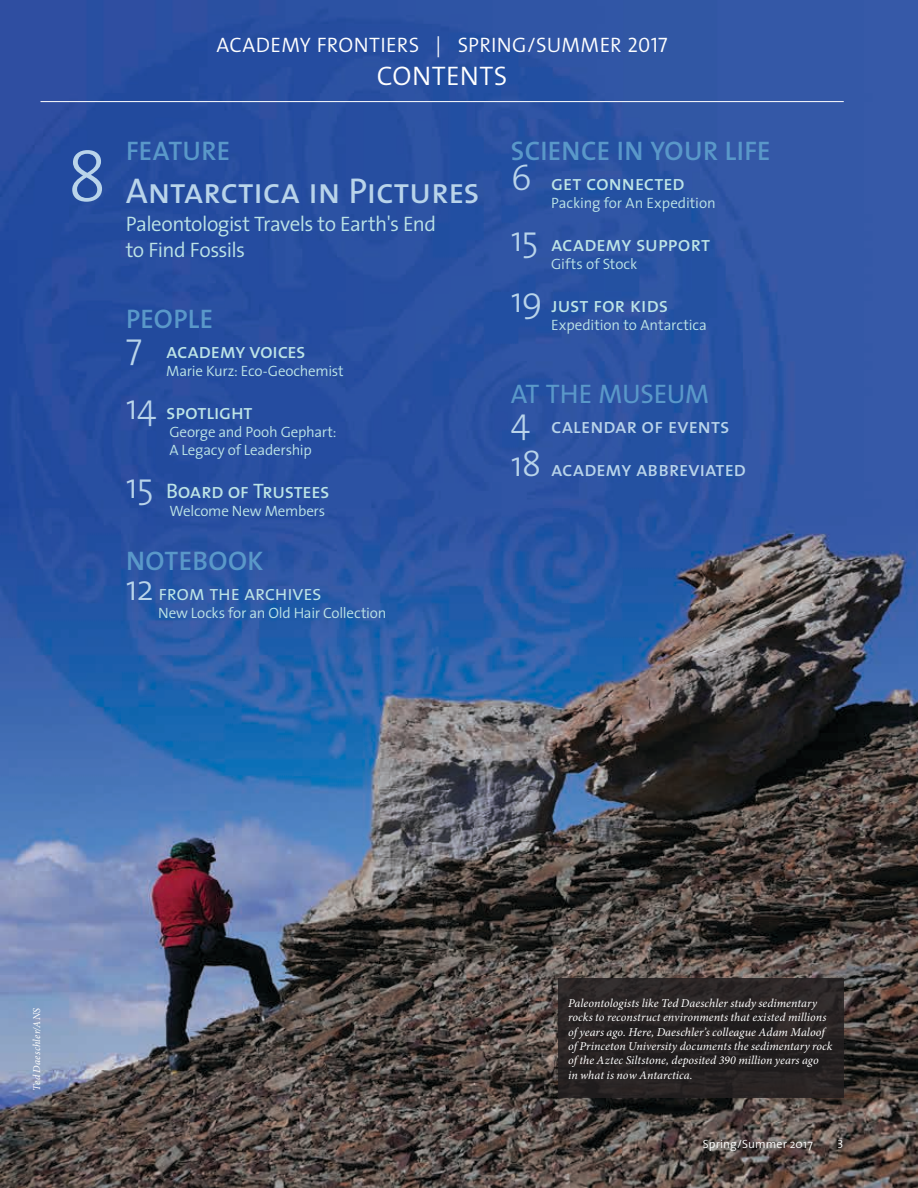
<style>
.page{position:relative;width:918px;height:1188px;background:#fff}
.page>*{position:absolute;margin:0;border:0;box-sizing:border-box;transform-origin:0 0}
.t1{font:300 72px "The Sans";color:#b9d4ea}
.t2{font:36px "The Sans Regular Caps";letter-spacing:-.015em;color:#b9d4ea}
.t3{font:600 27px "The Sans";letter-spacing:.01em;color:#5a98c9}
.t4{font:27px "The Sans Regular Caps";letter-spacing:-.015em;color:#5a98c9}
.t5{font:27px "The Sans Semi Light Caps";letter-spacing:.02em;color:#fff}
.t6{font:21px "The Sans Regular Caps";letter-spacing:-.025em;color:#bde4e6}
.t7{font:300 21px/25.2px "The Sans";letter-spacing:-.03em;color:#bde4e6}
.t8{font:21px/43.2px "The Sans Regular Caps";letter-spacing:-.015em;color:#b9d4ea}
.t9{font:21px "The Sans Semi Light Caps";letter-spacing:.01em;color:#fff}
.t10{font:21px "The Sans Semi Light Caps";letter-spacing:-.03em;color:#bde4e6}
.t11{font:300 15px/18px "The Sans";letter-spacing:-.015em;color:#bde4e6}
.t12{font:italic 12px/14.4px "Minion Pro";color:#fff}
.t13{font:300 12px "The Sans";letter-spacing:.005em;color:#fff}
.t14{font:12px "The Sans Semi Light Caps";color:#fff}
.t15{font:italic 10.5px "Minion Pro";color:#fff}
.s1{font-family:"The Sans";font-weight:300;font-size:36px;color:#b9d4ea}
.s2{font-family:"The Sans";font-weight:300;font-size:36px}
</style>
<div class="page">
<img style="left:0;top:0;width:918px;height:1188px">
<hr style="left:40px;top:101px;width:804px;height:1px;background:#fff">
<div style="left:558px;top:978px;width:286px;height:120px;background:#231f20"></div>
<h1 class="t1" style="left:68px;top:117px;width:41px">8</h1>
<h3 class="t9" style="left:216px;top:28px;width:453px">ACADEMY FRONTIERS | SPRING/SUMMER 2017</h3>
<h3 class="t5" style="left:377px;top:53px;width:132px">CONTENTS</h3>
<h3 class="t3" style="left:126px;top:128px;width:106px">FEATURE</h3>
<h2 class="t2" style="left:126px;top:171px;width:356px">Antarctica in Pictures</h2>
<h3 class="t7" style="left:126px;top:211px;width:312px">Paleontologist Travels to Earth's End to Find Fossils</h3>
<h3 class="t3" style="left:126px;top:296px;width:89px">PEOPLE</h3>
<h3 class="t6" style="left:126px;top:339px;width:181px"><span class="s1">7</span> academy voices</h3>
<p class="t11" style="left:166px;top:361px;width:179px">Marie Kurz: Eco-Geochemist</p>
<h3 class="t6" style="left:126px;top:400px;width:128px"><span class="s1">14</span> spotlight</h3>
<p class="t11" style="left:169px;top:422px;width:169px">George and Pooh Gephart:<br>A Legacy of Leadership</p>
<h3 class="t6" style="left:126px;top:479px;width:205px"><span class="s1">15</span> Board of Trustees</h3>
<p class="t11" style="left:169px;top:502px;width:157px">Welcome New Members</p>
<h3 class="t3" style="left:126px;top:539px;width:139px">NOTEBOOK</h3>
<h3 class="t10" style="left:126px;top:582px;width:197px"><span class="s1">12</span> from the archives</h3>
<p class="t11" style="left:158px;top:604px;width:230px">New Locks for an Old Hair Collection</p>
<h3 class="t3" style="left:511px;top:128px;width:261px">SCIENCE IN YOUR LIFE</h3>
<h3 class="t6" style="left:511px;top:171px;width:176px"><span class="s1">6</span> get connected</h3>
<p class="t11" style="left:551px;top:194px;width:166px">Packing for An Expedition</p>
<h3 class="t6" style="left:511px;top:233px;width:201px"><span class="s1">15</span> academy support</h3>
<p class="t11" style="left:551px;top:255px;width:88px">Gifts of Stock</p>
<h3 class="t6" style="left:511px;top:294px;width:159px"><span class="s1">19</span> just for kids</h3>
<p class="t11" style="left:551px;top:316px;width:157px">Expedition to Antarctica</p>
<h3 class="t4" style="left:511px;top:379px;width:200px">AT THE MUSEUM</h3>
<h3 class="t8" style="left:511px;top:404px;width:237px"><span class="s2">4</span> calendar of events<br><span class="s2">18</span> academy abbreviated</h3>
<p class="t15" style="left:30px;top:1091px;width:84px;rotate:-90deg">Ted Daeschler/ANS</p>
<p class="t12" style="left:568px;top:996px;width:266px">Paleontologists like Ted Daeschler study sedimentary rocks to reconstruct environments that existed millions ofyears ago. Here, Daeschler’s colleague Adam Maloof ofPrinceton University documents the sedimentary rock ofthe Aztec Siltstone, deposited 390 million years ago<br>in what is now Antarctica.</p>
<p class="t13" style="left:703px;top:1133px;width:112px">Spring/Summer 2017</p>
<p class="t14" style="left:838px;top:1137px;width:8px">3</p>
</div>
